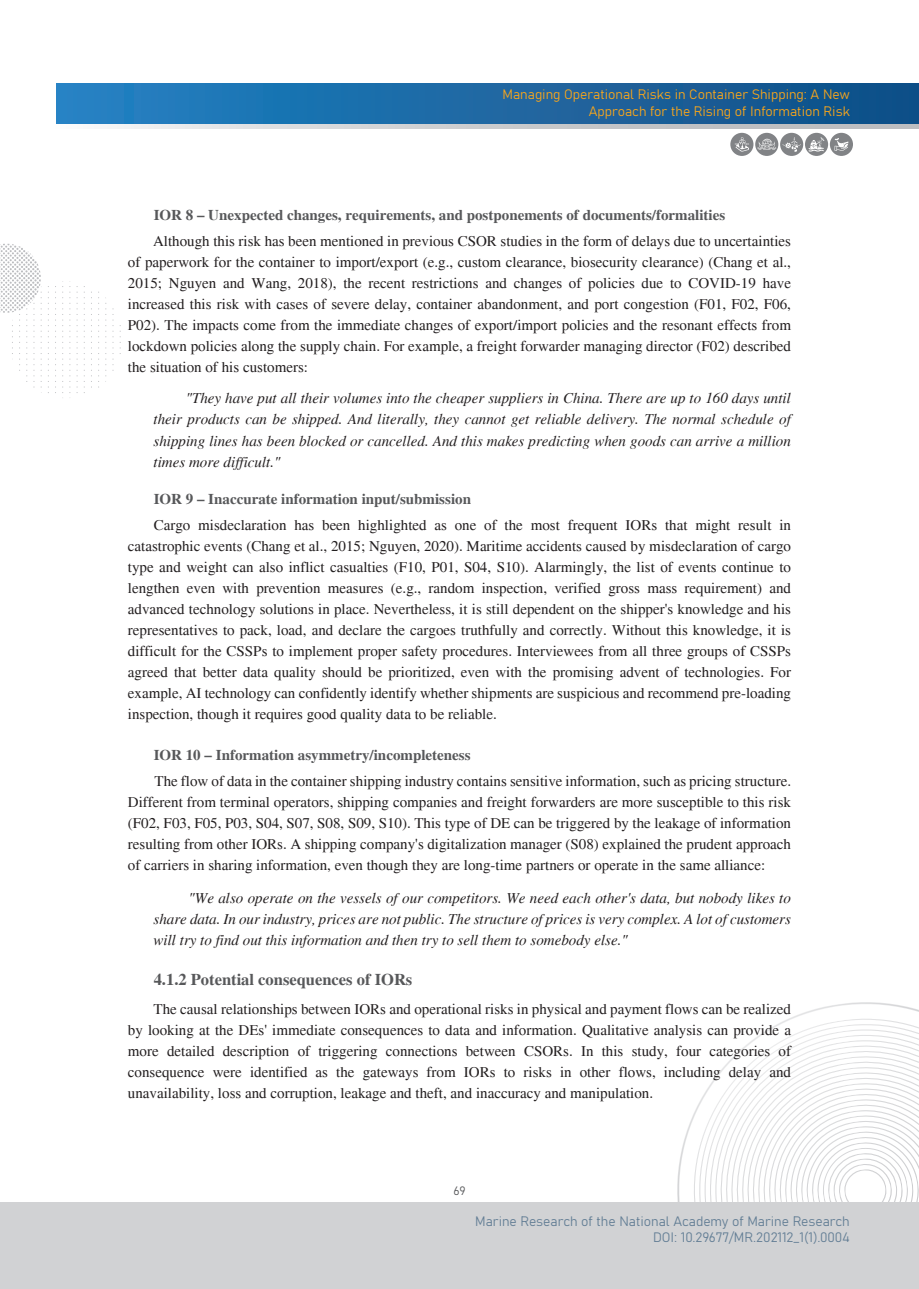
<style>
.page{position:relative;width:919px;height:1289px;background:#fff}
.page>*{position:absolute;margin:0;border:0;box-sizing:border-box;transform-origin:0 0}
.t1{font:700 16.5px "Times";color:#57585a}
.t2{font:15px/21px "Times";color:#231f20;text-align:justify}
.t3{font:italic 15px/21px "Times";color:#231f20;text-align:justify}
.t4{font:700 15px "Times";color:#57585a}
.t5{font:13.5px/16.2px "Bahnschrift";color:#f9a61b;text-align:right}
.t6{font:13.5px/16.2px "Bahnschrift";color:#637e95;text-align:right}
.t7{font:12px "Bahnschrift";color:#57585a}
</style>
<div class="page">
<svg style="left:677px;top:1002px;width:241px;height:200px"></svg>
<svg style="left:693px;top:1018px;width:225px;height:184px"></svg>
<svg style="left:699px;top:1024px;width:219px;height:178px"></svg>
<svg style="left:704px;top:1029px;width:214px;height:173px"></svg>
<svg style="left:710px;top:1034px;width:208px;height:168px"></svg>
<svg style="left:715px;top:1040px;width:203px;height:162px"></svg>
<svg style="left:720px;top:1045px;width:198px;height:157px"></svg>
<svg style="left:726px;top:1050px;width:192px;height:152px"></svg>
<svg style="left:112px;top:308px;width:1px;height:63px"></svg>
<svg style="left:105px;top:297px;width:1px;height:85px"></svg>
<svg style="left:98px;top:291px;width:1px;height:96px"></svg>
<svg style="left:91px;top:291px;width:1px;height:96px"></svg>
<svg style="left:84px;top:286px;width:1px;height:107px"></svg>
<svg style="left:77px;top:286px;width:1px;height:107px"></svg>
<svg style="left:69px;top:281px;width:1px;height:117px"></svg>
<svg style="left:62px;top:281px;width:1px;height:117px"></svg>
<svg style="left:55px;top:286px;width:1px;height:107px"></svg>
<svg style="left:48px;top:286px;width:1px;height:107px"></svg>
<svg style="left:0;top:244px;width:42px;height:149px"></svg>
<svg style="left:110px;top:124px;width:808px;height:4px;background:#cecfd1"></svg>
<div style="left:56px;top:83px;width:862px;height:41px;background:linear-gradient(to right,#2582c3,#114e85)"></div>
<div style="left:730px;top:133px;width:23px;height:23px;background:#818386;border-radius:50%"></div>
<svg style="left:735px;top:137px;width:14px;height:14px"></svg>
<div style="left:755px;top:133px;width:23px;height:23px;background:#818386;border-radius:50%"></div>
<svg style="left:757px;top:139px;width:19px;height:11px"></svg>
<div style="left:829px;top:133px;width:23px;height:23px;background:#818386;border-radius:50%"></div>
<svg style="left:834px;top:138px;width:14px;height:13px"></svg>
<div style="left:780px;top:133px;width:23px;height:23px;background:#818386;border-radius:50%"></div>
<svg style="left:782px;top:137px;width:18px;height:15px"></svg>
<svg style="left:805px;top:133px;width:23px;height:23px"></svg>
<svg style="left:808px;top:137px;width:16px;height:14px"></svg>
<div style="left:0;top:1202px;width:918px;height:86px;background:#d1d2d4"></div>
<p class="t5" style="left:502px;top:86px;width:349px">Managing Operational Risks in Container Shipping: A New<br>Approach for the Rising of Information Risk</p>
<p class="t4" style="left:154px;top:206px;width:573px">IOR 8 – Unexpected changes, requirements, and postponements of documents/formalities</p>
<p class="t2" style="left:128px;top:230px;width:664px;text-indent:25px">Although this risk has been mentioned in previous CSOR studies in the form of delays due to uncertainties of paperwork for the container to import/export (e.g., custom clearance, biosecurity clearance) (Chang et al., 2015; Nguyen and Wang, 2018), the recent restrictions and changes of policies due to COVID-19 have increased this risk with cases of severe delay, container abandonment, and port congestion (F01, F02, F06, P02). The impacts come from the immediate changes of export/import policies and the resonant effects from lockdown policies along the supply chain. For example, a freight forwarder managing director (F02) described the situation of his customers:</p>
<p class="t3" style="left:154px;top:388px;width:638px;text-indent:32px">"They have put all their volumes into the cheaper suppliers in China. There are up to 160 days until their products can be shipped. And literally, they cannot get reliable delivery. The normal schedule of shipping lines has been blocked or cancelled. And this makes predicting when goods can arrive a million times more difficult."</p>
<p class="t4" style="left:154px;top:490px;width:319px">IOR 9 – Inaccurate information input/submission</p>
<p class="t2" style="left:128px;top:514px;width:664px;text-indent:26px">Cargo misdeclaration has been highlighted as one of the most frequent IORs that might result in catastrophic events (Chang et al., 2015; Nguyen, 2020). Maritime accidents caused by misdeclaration of cargo type and weight can also inflict casualties (F10, P01, S04, S10). Alarmingly, the list of events continue to lengthen even with prevention measures (e.g., random inspection, verified gross mass requirement) and advanced technology solutions in place. Nevertheless, it is still dependent on the shipper's knowledge and his representatives to pack, load, and declare the cargoes truthfully and correctly. Without this knowledge, it is difficult for the CSSPs to implement proper safety procedures. Interviewees from all three groups of CSSPs agreed that better data quality should be prioritized, even with the promising advent of technologies. For example, AI technology can confidently identify whether shipments are suspicious and recommend pre-loading inspection, though it requires good quality data to be reliable.</p>
<p class="t4" style="left:154px;top:746px;width:318px">IOR 10 – Information asymmetry/incompleteness</p>
<p class="t2" style="left:128px;top:770px;width:664px;text-indent:27px">The flow of data in the container shipping industry contains sensitive information, such as pricing structure.<br>Different from terminal operators, shipping companies and freight forwarders are more susceptible to this risk (F02, F03, F05, P03, S04, S07, S08, S09, S10). This type of DE can be triggered by the leakage of information resulting from other IORs. A shipping company's digitalization manager (S08) explained the prudent approach of carriers in sharing information, even though they are long-time partners or operate in the same alliance:</p>
<p class="t3" style="left:154px;top:888px;width:638px;text-indent:35px">"We also operate on the vessels of our competitors. We need each other's data, but nobody likes to share data. In our industry, prices are not public. The structure of prices is very complex. A lot of customers will try to find out this information and then try to sell them to somebody else."</p>
<p class="t1" style="left:154px;top:969px;width:260px">4.1.2 Potential consequences of IORs</p>
<p class="t2" style="left:128px;top:998px;width:664px;text-indent:26px">The causal relationships between IORs and operational risks in physical and payment flows can be realized by looking at the DEs' immediate consequences to data and information. Qualitative analysis can provide a more detailed description of triggering connections between CSORs. In this study, four categories of consequence were identified as the gateways from IORs to risks in other flows, including delay and unavailability, loss and corruption, leakage and theft, and inaccuracy and manipulation.</p>
<p class="t7" style="left:453px;top:1181px;width:14px">69</p>
<p class="t6" style="left:475px;top:1212px;width:376px">Marine Research of the National Academy of Marine Research<br>DOI: 10.29677/MR.202112_1(1).0004</p>
</div>
